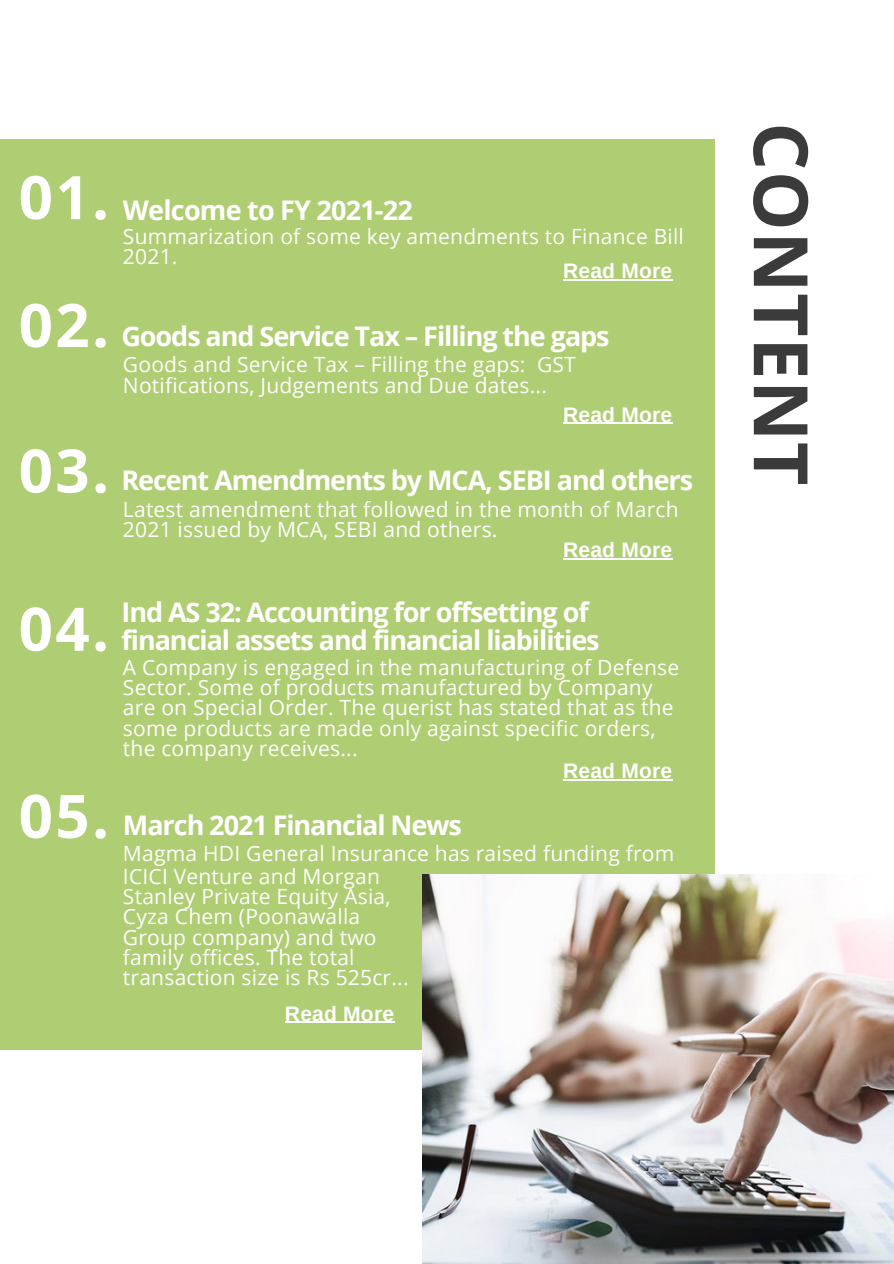
<style>
.page{position:relative;width:894px;height:1264px;background:#fff}
.page>*{position:absolute;margin:0;border:0;box-sizing:border-box;transform-origin:0 0}
.t1{font:700 75px "Open Sans";letter-spacing:.01em;color:#3b3b3b}
.t2{font:700 60px "Open Sans";letter-spacing:.04em;color:#fff}
.t3{font:700 27px/27px "Open Sans";letter-spacing:-.04em;color:#fff}
.t4{font:21px/20.2px "Open Sans";letter-spacing:.01em;color:#fff}
.t5{font:700 21px "Arimo";letter-spacing:.01em;color:#fff}
</style>
<div class="page">
<div style="left:0;top:139px;width:714px;height:910px;background:#afcd72"></div>
<img style="left:422px;top:874px;width:471px;height:389px">
<hr style="left:563px;top:279px;width:109px;height:2px;background:#fff">
<hr style="left:563px;top:423px;width:109px;height:1px;background:#fff">
<hr style="left:563px;top:558px;width:109px;height:1px;background:#fff">
<hr style="left:563px;top:779px;width:109px;height:1px;background:#fff">
<hr style="left:285px;top:1021px;width:109px;height:1px;background:#fff">
<p class="t2" style="left:19px;top:155px;width:92px">01.</p>
<p class="t2" style="left:19px;top:283px;width:92px">02.</p>
<p class="t2" style="left:19px;top:428px;width:92px">03.</p>
<p class="t3" style="left:123px;top:196px;width:291px">Welcome to FY 2021-22</p>
<p class="t4" style="left:123px;top:225px;width:562px">Summarization of some key amendments to Finance Bill<br>2021.</p>
<p class="t5" style="left:563px;top:259px;width:111px">Read More</p>
<p class="t3" style="left:121px;top:322px;width:489px">Goods and Service Tax – Filling the gaps</p>
<p class="t4" style="left:123px;top:354px;width:454px">Goods and Service Tax – Filling the gaps: GST<br>Notifications, Judgements and Due dates...</p>
<p class="t5" style="left:563px;top:403px;width:111px">Read More</p>
<p class="t3" style="left:121px;top:466px;width:573px">Recent Amendments by MCA, SEBI and others</p>
<p class="t4" style="left:123px;top:499px;width:557px">Latest amendment that followed in the month of March<br>2021 issued by MCA, SEBI and others.</p>
<p class="t5" style="left:563px;top:538px;width:111px">Read More</p>
<p class="t2" style="left:19px;top:586px;width:92px">04.</p>
<p class="t3" style="left:121px;top:598px;width:479px">Ind AS 32: Accounting for offsetting of financial assets and financial liabilities</p>
<p class="t4" style="left:123px;top:656px;width:557px">A Company is engaged in the manufacturing of Defense Sector. Some of products manufactured by Company are on Special Order. The querist has stated that as the some products are made only against specific orders, the company receives...</p>
<p class="t5" style="left:563px;top:759px;width:111px">Read More</p>
<p class="t2" style="left:19px;top:773px;width:92px">05.</p>
<p class="t3" style="left:123px;top:811px;width:340px">March 2021 Financial News</p>
<p class="t4" style="left:123px;top:843px;width:552px">Magma HDI General Insurance has raised funding from</p>
<p class="t4" style="left:123px;top:865px;width:287px">ICICI Venture and Morgan<br>Stanley Private Equity Asia,<br>Cyza Chem (Poonawalla<br>Group company) and two family offices. The total transaction size is Rs 525cr...</p>
<p class="t5" style="left:285px;top:1001px;width:111px">Read More</p>
<p class="t1" style="left:833px;top:122px;width:364px;rotate:90deg">CONTENT</p>
</div>
